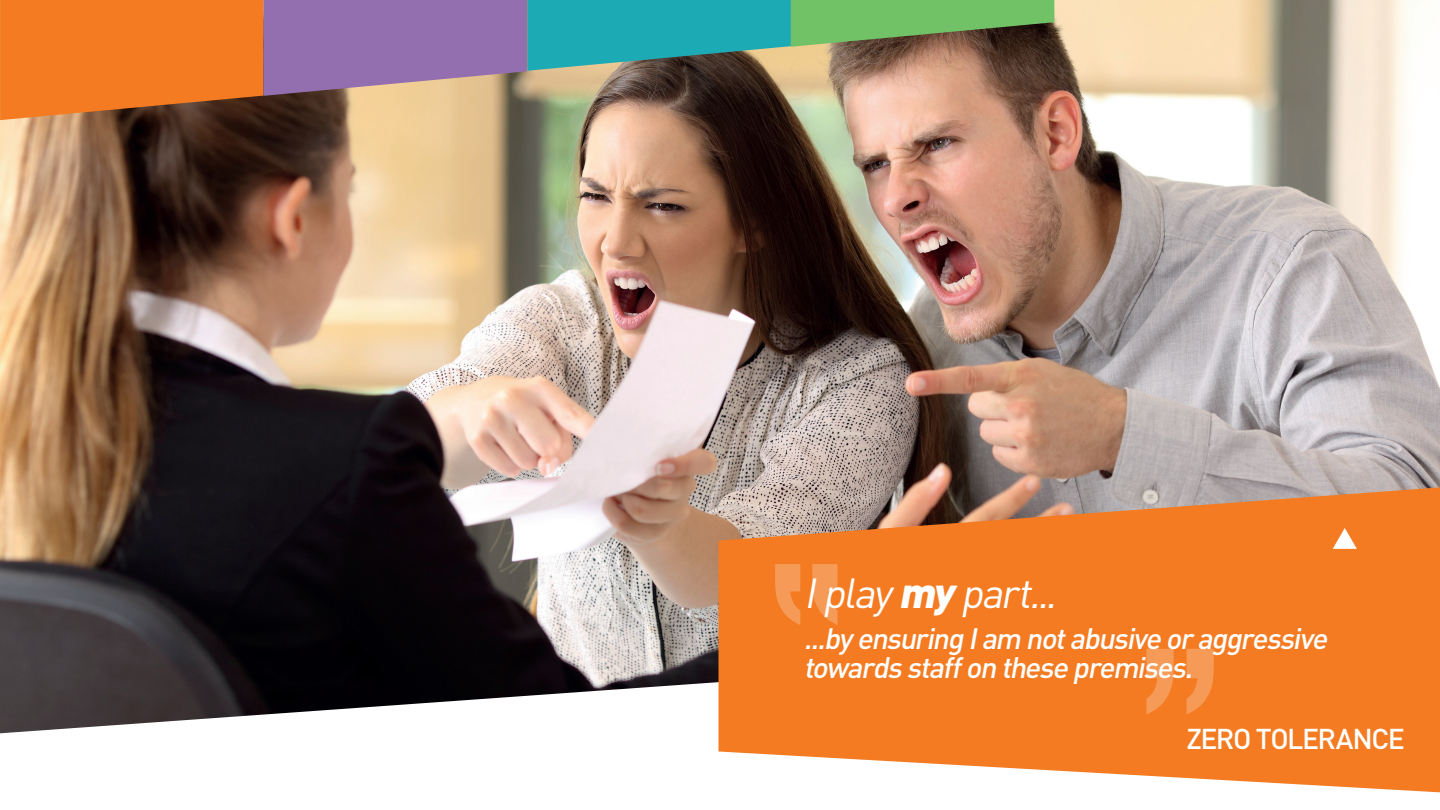
<style>
.page{position:relative;width:1440px;height:810px;background:#fff}
.page>*{position:absolute;margin:0;border:0;box-sizing:border-box;transform-origin:0 0}
.t1{font:italic 41.55px "DIN";color:#fff}
.t2{font:italic 500 29.25px/29.2px "DIN";color:#fff}
.t3{font:500 28.35px "DIN";letter-spacing:-.055em;color:#fff}
.s1{font-weight:900}
</style>
<div class="page">
<img style="left:0;top:0;width:1440px;height:733px">
<svg style="left:718px;top:487px;width:722px;height:305px;background:#ee863a"></svg>
<svg style="left:1146px;top:649px;width:68px;height:66px;background:#f58d40"></svg>
<svg style="left:775px;top:564px;width:63px;height:61px;background:#f58d40"></svg>
<svg style="left:1333px;top:528px;width:24px;height:21px"></svg>
<svg style="left:0;top:0;width:1054px;height:120px;background:#9a8369"></svg>
<h1 class="t1" style="left:804px;top:567px;width:263px">Iplay<span class="s1">my</span> part...</h1>
<p class="t2" style="left:804px;top:623px;width:531px">...by ensuring Iam notabusive oraggressive towardsstaffon these premises.</p>
<p class="t3" style="left:1186px;top:721px;width:220px">ZERO TOLERANCE</p>
</div>
